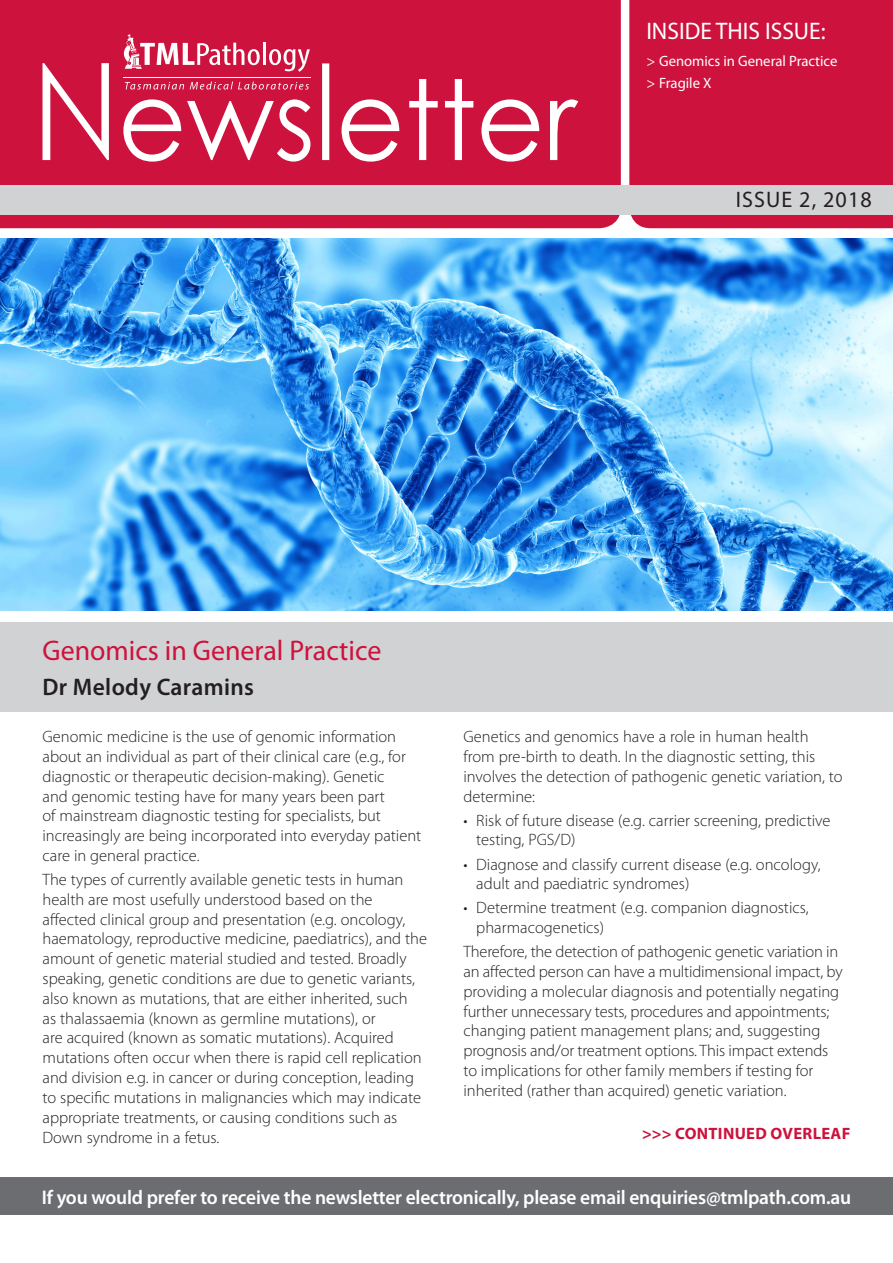
<style>
.page{position:relative;width:893px;height:1263px;background:#fff}
.page>*{position:absolute;margin:0;border:0;box-sizing:border-box;transform-origin:0 0}
.SectionTITLE{font:28.5px "Myriad Pro";color:#cd123d}
.SectionTITLE-2{font:600 24px "Myriad Pro";letter-spacing:.015em;color:#231f20}
.INSIDEthisISSUE{font:24px "Myriad Pro";color:#fff}
.ISSUEnumber{font:22.5px "Myriad Pro";letter-spacing:.05em;color:#231f20}
.t1{font:600 19.8px "Myriad Pro";letter-spacing:-.01em;color:#fff}
.BodyCopy{font:300 16.5px/19.8px "Myriad Pro";color:#231f20}
.Body_Copy{font:300 16.5px/19.8px "Myriad Pro";letter-spacing:-.01em;color:#231f20}
.body{font:700 16.5px "Myriad Pro";letter-spacing:.02em;color:#cd123d}
.IssueBULLETS{font:15px "Myriad Pro";color:#fff}
</style>
<div class="page">
<div style="left:629px;top:0;width:264px;height:228px;background:#cd123d"></div>
<div style="left:0;top:0;width:621px;height:228px;background:#cd123d"></div>
<div style="left:0;top:185px;width:893px;height:30px;background:#d1d2d4"></div>
<svg style="left:43px;top:63px;width:535px;height:99px;fill:#cd123d"></svg>
<div style="left:0;top:622px;width:893px;height:90px;background:#d1d2d4"></div>
<img style="left:0;top:238px;width:893px;height:372px">
<div style="left:0;top:1177px;width:893px;height:38px;background:#6c6d70"></div>
<hr style="left:123px;top:77px;width:187px;height:1px;background:#fff">
<svg style="left:125px;top:82px;width:59px;height:8px"></svg>
<svg style="left:190px;top:82px;width:119px;height:8px"></svg>
<svg style="left:124px;top:34px;width:136px;height:35px"></svg>
<hr style="left:263px;top:43px;width:3px;height:22px;background:#fff">
<svg style="left:269px;top:49px;width:41px;height:23px"></svg>
<p class="INSIDEthisISSUE" style="left:646px;top:18px;width:181px">INSIDE THIS ISSUE:</p>
<p class="IssueBULLETS" style="left:646px;top:53px;width:193px">&gt; Genomics in General Practice</p>
<p class="IssueBULLETS" style="left:646px;top:75px;width:67px">&gt; Fragile X</p>
<p class="ISSUEnumber" style="left:736px;top:187px;width:137px">ISSUE 2, 2018</p>
<p class="SectionTITLE" style="left:43px;top:635px;width:340px">Genomics in General Practice</p>
<p class="SectionTITLE-2" style="left:43px;top:674px;width:213px">Dr Melody Caramins</p>
<p class="BodyCopy" style="left:43px;top:727px;width:380px">Genomic medicine is the use of genomic information about an individual as part of their clinical care (e.g., for diagnostic or therapeutic decision-making). Genetic<br>and genomic testing have for many years been part<br>of mainstream diagnostic testing for specialists, but increasingly are being incorporated into everyday patient care in general practice.</p>
<p class="BodyCopy" style="left:43px;top:870px;width:386px">The types of currently available genetic tests in human health are most usefully understood based on the affected clinical group and presentation (e.g. oncology, haematology, reproductive medicine, paediatrics), and the amount of genetic material studied and tested. Broadly speaking, genetic conditions are due to genetic variants, also known as mutations, that are either inherited, such<br>as thalassaemia (known as germline mutations), or<br>are acquired (known as somatic mutations). Acquired mutations often occur when there is rapid cell replication and division e.g. in cancer or during conception, leading to specific mutations in malignancies which may indicate appropriate treatments, or causing conditions such as Down syndrome in a fetus.</p>
<p class="BodyCopy" style="left:463px;top:727px;width:381px">Genetics and genomics have a role in human health from pre-birth to death. In the diagnostic setting, this involves the detection of pathogenic genetic variation, to determine:</p>
<p class="BodyCopy" style="left:476px;top:810px;width:356px;text-indent:-13px">• Risk of future disease (e.g. carrier screening, predictive testing, PGS/D)</p>
<p class="BodyCopy" style="left:476px;top:854px;width:346px;text-indent:-13px">• Diagnose and classify current disease (e.g. oncology, adult and paediatric syndromes)</p>
<p class="BodyCopy" style="left:476px;top:898px;width:334px;text-indent:-13px">• Determine treatment (e.g. companion diagnostics, pharmacogenetics)</p>
<p class="Body_Copy" style="left:463px;top:942px;width:381px">Therefore, the detection of pathogenic genetic variation in an affected person can have a multidimensional impact, by providing a molecular diagnosis and potentially negating further unnecessary tests, procedures and appointments; changing patient management plans; and, suggesting prognosis and/or treatment options. This impact extends to implications for other family members if testing for inherited (rather than acquired) genetic variation.</p>
<p class="body" style="left:642px;top:1124px;width:210px">&gt;&gt;&gt; CONTINUED OVERLEAF</p>
<p class="t1" style="left:42px;top:1186px;width:811px">If you would prefer to receive the newsletter electronically, please email enquiries@tmlpath.com.au</p>
</div>
